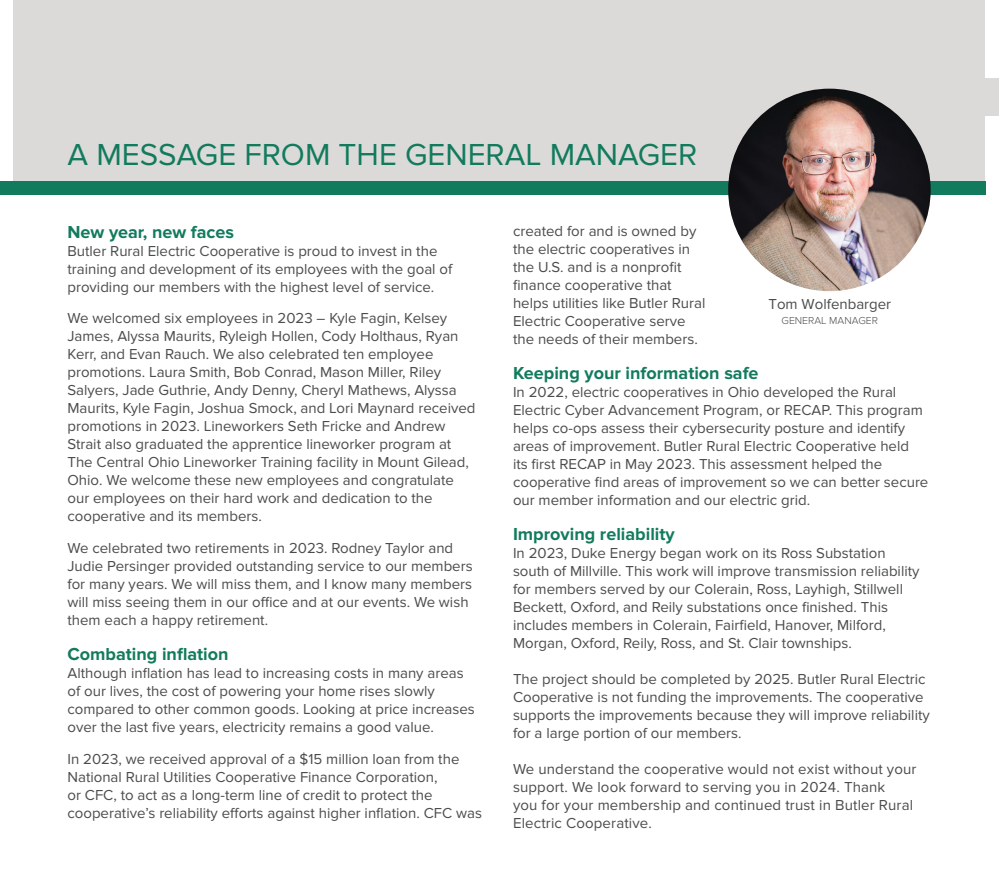
<style>
.page{position:relative;width:999px;height:891px;background:#fff}
.page>*{position:absolute;margin:0;border:0;box-sizing:border-box;transform-origin:0 0}
.t1{font:31.5px "Proxima Nova";color:#127b5d}
.t2{font:700 18px "Proxima Nova";color:#127b5d}
.headshot_caption_name{font:15px/18px "Proxima Nova";color:#4b4c4d}
.headshot_caption_info{font:300 10.5px "Proxima Nova";color:#4b4c4d}
</style>
<div class="page">
<div style="left:0;top:181px;width:986px;height:13px;background:#127b5d"></div>
<div style="left:14px;top:0;width:972px;height:181px;background:#dbdad8"></div>
<img style="left:728px;top:89px;width:203px;height:202px;border-radius:101px">
<div style="left:986px;top:78px;width:13px;height:38px;background:#dbdad8"></div>
<p class="t1" style="left:68px;top:136px;width:631px">A MESSAGE FROM THE GENERAL MANAGER</p>
<p class="t2" style="left:68px;top:222px;width:168px">New year, new faces</p>
<p class="headshot_caption_name" style="left:68px;top:242px;width:386px">Butler Rural Electric Cooperative is proud to invest in the training and development of its employees with the goal of providing our members with the highest level of service.</p>
<p class="headshot_caption_name" style="left:68px;top:310px;width:409px">We welcomed six employees in 2023 – Kyle Fagin, Kelsey James, Alyssa Maurits, Ryleigh Hollen, Cody Holthaus, Ryan Kerr, and Evan Rauch. We also celebrated ten employee promotions. Laura Smith, Bob Conrad, Mason Miller, Riley Salyers, Jade Guthrie, Andy Denny, Cheryl Mathews, Alyssa Maurits, Kyle Fagin, Joshua Smock, and Lori Maynard received promotions in 2023. Lineworkers Seth Fricke and Andrew Strait also graduated the apprentice lineworker program at The Central Ohio Lineworker Training facility in Mount Gilead, Ohio. We welcome these new employees and congratulate our employees on their hard work and dedication to the cooperative and its members.</p>
<p class="headshot_caption_name" style="left:68px;top:539px;width:407px">We celebrated two retirements in 2023. Rodney Taylor and Judie Persinger provided outstanding service to our members for many years. We will miss them, and I know many members will miss seeing them in our office and at our events. We wish them each a happy retirement.</p>
<p class="t2" style="left:68px;top:644px;width:163px">Combating inflation</p>
<p class="headshot_caption_name" style="left:68px;top:664px;width:409px">Although inflation has lead to increasing costs in many areas of our lives, the cost of powering your home rises slowly compared to other common goods. Looking at price increases over the last five years, electricity remains a good value.</p>
<p class="headshot_caption_name" style="left:68px;top:750px;width:416px">In 2023, we received approval of a $15 million loan from the National Rural Utilities Cooperative Finance Corporation,<br>or CFC, to act as a long-term line of credit to protect the cooperative’s reliability efforts against higher inflation. CFC was</p>
<p class="headshot_caption_name" style="left:513px;top:222px;width:194px">created for and is owned by the electric cooperatives in the U.S. and is a nonprofit finance cooperative that helps utilities like Butler Rural<br>Electric Cooperative serve the needs of their members.</p>
<p class="t2" style="left:513px;top:362px;width:247px">Keeping your information safe</p>
<p class="headshot_caption_name" style="left:513px;top:383px;width:417px">In 2022, electric cooperatives in Ohio developed the Rural Electric Cyber Advancement Program, or RECAP. This program helps co-ops assess their cybersecurity posture and identify areas of improvement. Butler Rural Electric Cooperative held<br>its first RECAP in May 2023. This assessment helped the cooperative find areas of improvement so we can better secure our member information and our electric grid.</p>
<p class="t2" style="left:513px;top:523px;width:163px">Improving reliability</p>
<p class="headshot_caption_name" style="left:513px;top:544px;width:408px">In 2023, Duke Energy began work on its Ross Substation south of Millville. This work will improve transmission reliability for members served by our Colerain, Ross, Layhigh, Stillwell Beckett, Oxford, and Reily substations once finished. This includes members in Colerain, Fairfield, Hanover, Milford, Morgan, Oxford, Reily, Ross, and St. Clair townships.</p>
<p class="headshot_caption_name" style="left:513px;top:670px;width:418px">The project should be completed by 2025. Butler Rural Electric Cooperative is not funding the improvements. The cooperative supports the improvements because they will improve reliability for a large portion of our members.</p>
<p class="headshot_caption_name" style="left:513px;top:760px;width:405px">We understand the cooperative would not exist without your support. We look forward to serving you in 2024. Thank<br>you for your membership and continued trust in Butler Rural Electric Cooperative.</p>
<p class="headshot_caption_name" style="left:768px;top:295px;width:124px">Tom Wolfenbarger</p>
<p class="headshot_caption_info" style="left:782px;top:314px;width:98px">GENERAL MANAGER</p>
</div>
